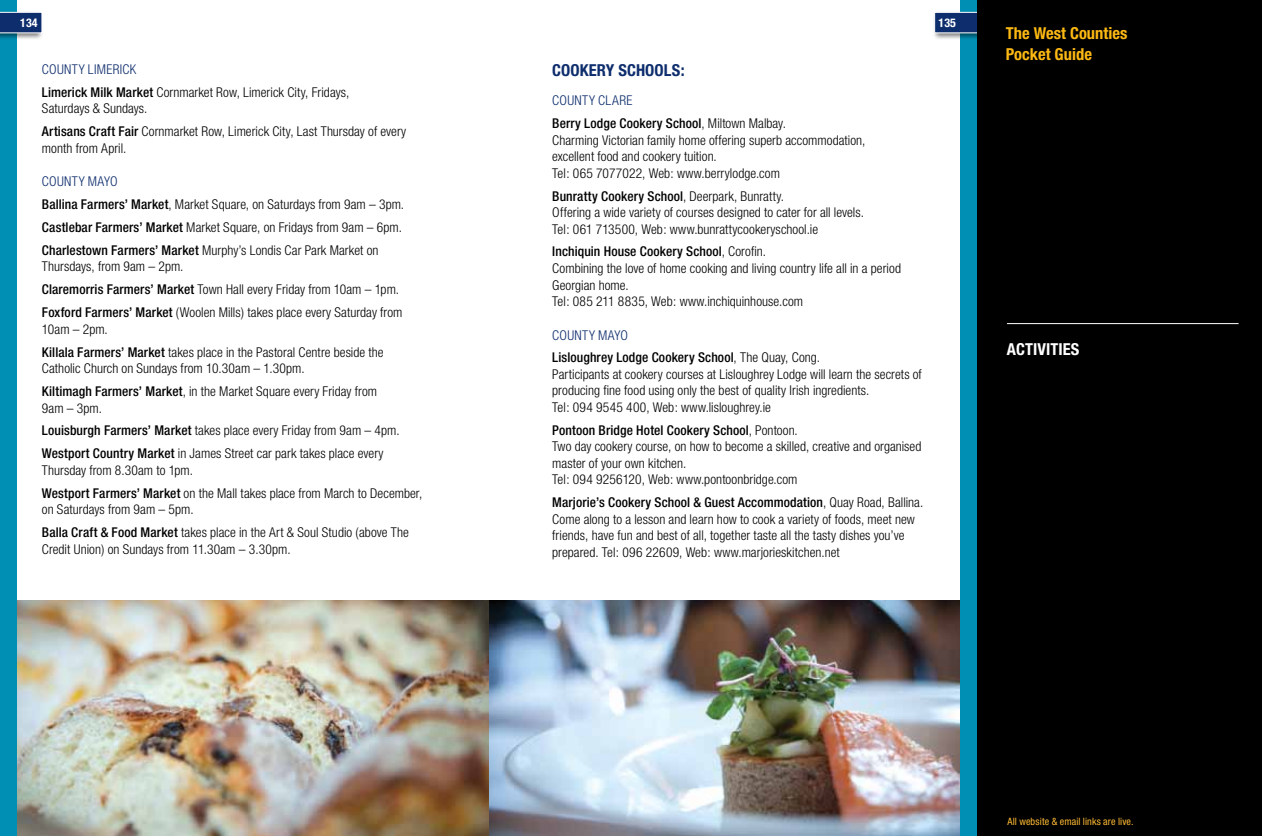
<style>
.page{position:relative;width:1262px;height:836px;background:#fff}
.page>*{position:absolute;margin:0;border:0;box-sizing:border-box;transform-origin:0 0}
.t1{font:700 condensed 16.5px/21px "Helvetica Neue";letter-spacing:.005em;color:#fdb913}
.t2{font:700 condensed 16.5px "Helvetica Neue";letter-spacing:.005em;color:#0e2d6d}
.t3{font:700 condensed 16.5px "Helvetica Neue";letter-spacing:.005em;color:#fff}
.t4{font:300 condensed 13.5px/16.5px "Helvetica Neue";letter-spacing:.005em;color:#000}
.t5{font:500 condensed 13.5px/23px "Helvetica Neue";letter-spacing:.01em;color:#000}
.t6{font:700 condensed 12px "Helvetica Neue";color:#fff}
.t7{font:condensed 10.2px "Helvetica Neue";letter-spacing:.01em;color:#fdb933}
.s1{color:#0e2d6d}
.s2{font-weight:500}
.s3{font-weight:300;color:#0e2d6d}
.s4{font-weight:300}
</style>
<div class="page">
<img style="left:16px;top:600px;width:944px;height:236px">
<div style="left:0;top:0;width:16px;height:836px;background:#008fb4"></div>
<div style="left:0;top:10px;width:44px;height:31px;background:#000;opacity:.5"></div>
<svg style="left:0;top:12px;width:42px;height:21px"></svg>
<div style="left:960px;top:0;width:30px;height:836px;background:#008fb4"></div>
<div style="left:932px;top:10px;width:66px;height:31px;background:#000;opacity:.5"></div>
<div style="left:934px;top:12px;width:56px;height:21px;background:#0e2d6d;border:1px solid #fff"></div>
<div style="left:977px;top:0;width:285px;height:836px;background:#000"></div>
<hr style="left:1007px;top:323px;width:231px;height:1px;background:#fff">
<p class="t6" style="left:20px;top:15px;width:19px">134</p>
<p class="t6" style="left:938px;top:15px;width:19px">135</p>
<p class="t4" style="left:42px;top:58px;width:309px;line-height:23px"><span class="s1">COUNTY LIMERICK<br></span><span class="s2">Limerick Milk Market</span> Cornmarket Row, Limerick City, Fridays,</p>
<p class="t4" style="left:42px;top:97px;width:366px;line-height:23px">Saturdays &amp; Sundays.<br><span class="s2">Artisans Craft Fair</span> Cornmarket Row, Limerick City, Last Thursday of every</p>
<p class="t4" style="left:42px;top:140px;width:86px">month from April.</p>
<p class="t4" style="left:42px;top:170px;width:364px;line-height:23px"><span class="s1">COUNTY MAYO<br></span><span class="s2">Ballina Farmers’ Market</span>, Market Square, on Saturdays from 9am – 3pm.<br><span class="s2">Castlebar Farmers’ Market</span> Market Square, on Fridays from 9am – 6pm.<br><span class="s2">Charlestown Farmers’ Market</span> Murphy’s Londis Car Park Market on</p>
<p class="t4" style="left:42px;top:255px;width:362px;line-height:23px">Thursdays, from 9am – 2pm.<br><span class="s2">Claremorris Farmers’ Market</span> Town Hall every Friday from 10am – 1pm.<br><span class="s2">Foxford Farmers’ Market</span> (Woolen Mills) takes place every Saturday from</p>
<p class="t4" style="left:42px;top:317px;width:343px;line-height:23px">10am – 2pm.<br><span class="s2">Killala Farmers’ Market</span> takes place in the Pastoral Centre beside the</p>
<p class="t4" style="left:42px;top:357px;width:337px;line-height:23px">Catholic Church on Sundays from 10.30am – 1.30pm.<br><span class="s2">Kiltimagh Farmers’ Market</span>, in the Market Square every Friday from</p>
<p class="t4" style="left:42px;top:396px;width:359px;line-height:23px">9am – 3pm.<br><span class="s2">Louisburgh Farmers’ Market</span> takes place every Friday from 9am – 4pm.<br><span class="s2">Westport Country Market</span> in James Street car park takes place every</p>
<p class="t4" style="left:42px;top:458px;width:382px;line-height:23px">Thursday from 8.30am to 1pm.<br><span class="s2">Westport Farmers’ Market</span> on the Mall takes place from March to December,</p>
<p class="t4" style="left:42px;top:498px;width:368px;line-height:23px">on Saturdays from 9am – 5pm.<br><span class="s2">Balla Craft &amp; Food Market</span> takes place in the Art &amp; Soul Studio (above The</p>
<p class="t4" style="left:42px;top:540px;width:250px">Credit Union) on Sundays from 11.30am – 3.30pm.</p>
<p class="t2" style="left:552px;top:60px;width:134px">COOKERY SCHOOLS:</p>
<p class="t5" style="left:552px;top:89px;width:235px"><span class="s3">COUNTY CLARE<br></span>Berry Lodge Cookery School<span class="s4">, Miltown Malbay.</span></p>
<p class="t4" style="left:552px;top:131px;width:315px">Charming Victorian family home offering superb accommodation, excellent food and cookery tuition.<br>Tel: 065 7077022, Web: www.berrylodge.com</p>
<p class="t4" style="left:552px;top:187px;width:313px"><span class="s2">Bunratty Cookery School</span>, Deerpark, Bunratty.<br>Offering a wide variety of courses designed to cater for all levels.<br>Tel: 061 713500, Web: www.bunrattycookeryschool.ie</p>
<p class="t4" style="left:552px;top:243px;width:350px"><span class="s2">Inchiquin House Cookery School</span>, Corofin.<br>Combining the love of home cooking and living country life all in a period Georgian home.<br>Tel: 085 211 8835, Web: www.inchiquinhouse.com</p>
<p class="t5" style="left:552px;top:323px;width:269px"><span class="s3">COUNTY MAYO<br></span>Lisloughrey Lodge Cookery School<span class="s4">, The Quay, Cong.</span></p>
<p class="t4" style="left:552px;top:366px;width:371px">Participants at cookery courses at Lisloughrey Lodge will learn the secrets of producing fine food using only the best of quality Irish ingredients.<br>Tel: 094 9545 400, Web: www.lisloughrey.ie</p>
<p class="t4" style="left:552px;top:421px;width:371px"><span class="s2">Pontoon Bridge Hotel Cookery School</span>, Pontoon.<br>Two day cookery course, on how to become a skilled, creative and organised master of your own kitchen.<br>Tel: 094 9256120, Web: www.pontoonbridge.com</p>
<p class="t4" style="left:552px;top:494px;width:373px"><span class="s2">Marjorie’s Cookery School &amp; Guest Accommodation</span>, Quay Road, Ballina.<br>Come along to a lesson and learn how to cook a variety of foods, meet new friends, have fun and best of all, together taste all the tasty dishes you’ve prepared. Tel: 096 22609, Web: www.marjorieskitchen.net</p>
<p class="t1" style="left:1006px;top:23px;width:123px">The West Counties<br>Pocket Guide</p>
<p class="t3" style="left:1007px;top:338px;width:74px">ACTIVITIES</p>
<p class="t7" style="left:1007px;top:815px;width:128px">All website &amp; email links are live.</p>
</div>
